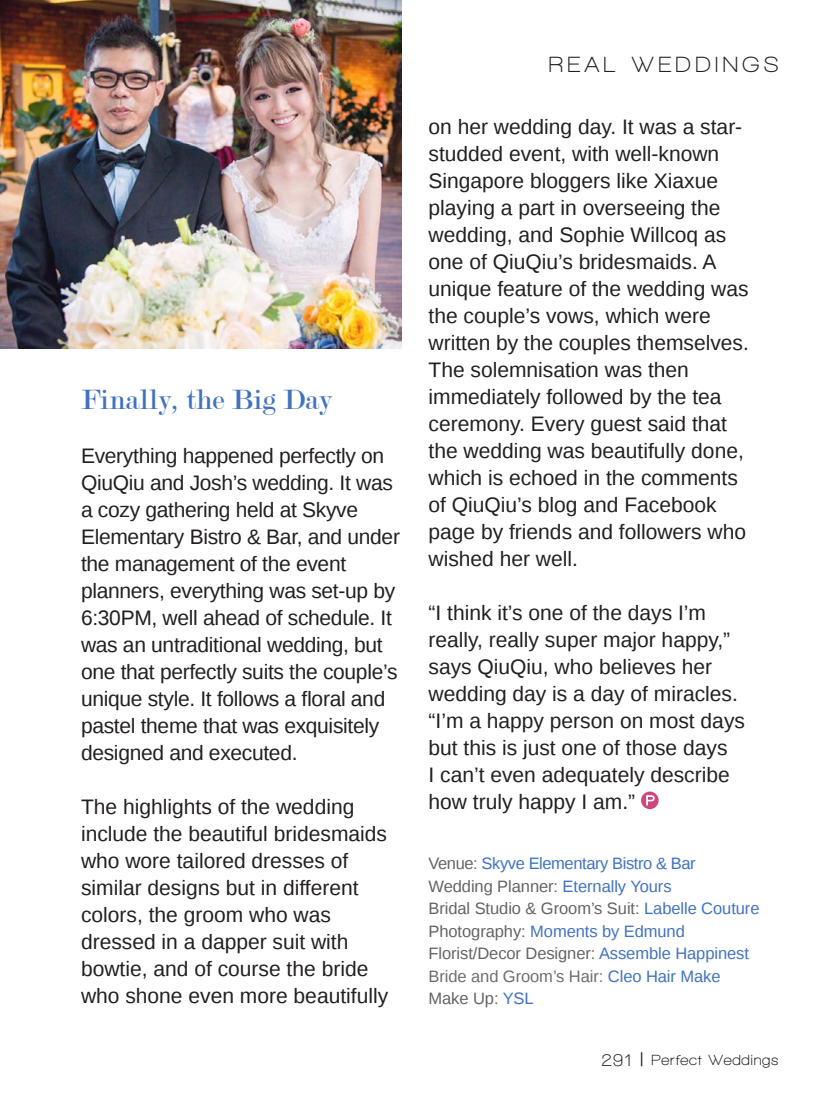
<style>
.page{position:relative;width:830px;height:1106px;background:#fff}
.page>*{position:absolute;margin:0;border:0;box-sizing:border-box;transform-origin:0 0}
.subhead{font:30px "Modern";color:#4172bf}
.t1{font:700 22.5px "Walkway";letter-spacing:.2em;color:#231f20}
.body{font:21px/27px "Liberation Sans";color:#231f20}
.body-2{font:16.5px "Liberation Sans";letter-spacing:-.005em;color:#636366}
.body-3{font:16.5px "Liberation Sans";letter-spacing:-.005em;color:#6c6d70}
.body-4{font:16.5px "Liberation Sans";letter-spacing:-.025em;color:#4172bf}
.body-5{font:16.5px "Liberation Sans";letter-spacing:-.005em;color:#4172bf}
.t2{font:700 15px "Walkway";letter-spacing:.05em;color:#231f20}
.s1{color:#636366}
.s2{color:#4172bf}
.s3{font-size:18px}
.s4{font-family:"Liberation Sans";font-weight:400}
</style>
<div class="page">
<img style="left:1px;top:0;width:400px;height:349px">
<img style="left:0;top:0;width:1px;height:244px">
<img style="left:0;top:237px;width:1px;height:231px">
<div style="left:641px;top:792px;width:17px;height:17px;background:#d0467e;border-radius:50%"></div>
<svg style="left:646px;top:795px;width:8px;height:11px"></svg>
<p class="subhead" style="left:81px;top:384px;width:253px">Finally, the Big Day</p>
<p class="body" style="left:81px;top:443px;width:320px">Everything happened perfectly on<br>QiuQiu and Josh’s wedding. It was a cozy gathering held at Skyve<br>Elementary Bistro &amp; Bar, and under the management of the event planners, everything was set-up by<br>6:30PM, well ahead of schedule. It was an untraditional wedding, but one that perfectly suits the couple’s unique style. It follows a floral and pastel theme that was exquisitely designed and executed.</p>
<p class="body" style="left:81px;top:794px;width:308px">The highlights of the wedding include the beautiful bridesmaids who wore tailored dresses of similar designs but in different colors, the groom who was dressed in a dapper suit with bowtie, and of course the bride who shone even more beautifully</p>
<p class="t1" style="left:548px;top:52px;width:231px">REAL WEDDINGS</p>
<p class="body" style="left:428px;top:114px;width:322px">on her wedding day. It was a star&shy;studded event, with well-known<br>Singapore bloggers like Xiaxue playing a part in overseeing the wedding, and Sophie Willcoq as one of QiuQiu’s bridesmaids. A unique feature of the wedding was the couple’s vows, which were written by the couples themselves.<br>The solemnisation was then immediately followed by the tea ceremony. Every guest said that the wedding was beautifully done, which is echoed in the comments of QiuQiu’s blog and Facebook page by friends and followers who wished her well.</p>
<p class="body" style="left:428px;top:600px;width:318px">“I think it’s one of the days I’m really, really super major happy,” says QiuQiu, who believes her wedding day is a day of miracles. “I’m a happy person on most days but this is just one of those days<br>I can’t even adequately describe how truly happy I am.”</p>
<p class="body-4" style="left:428px;top:854px;width:269px"><span class="s1">Venue:</span> Skyve Elementary Bistro &amp; Bar</p>
<p class="body-2" style="left:428px;top:876px;width:244px">Wedding Planner: <span class="s2">Eternally Yours</span></p>
<p class="body-2" style="left:428px;top:899px;width:332px">Bridal Studio &amp; Groom’s Suit: <span class="s2">Labelle Couture</span></p>
<p class="body-5" style="left:428px;top:921px;width:258px"><span class="s1">Photography:</span> Moments by Edmund</p>
<p class="body-2" style="left:428px;top:944px;width:322px">Florist/Decor Designer: <span class="s2">Assemble Happinest</span></p>
<p class="body-3" style="left:428px;top:966px;width:293px">Bride and Groom’s Hair: <span class="s2">Cleo Hair Make</span></p>
<p class="body-2" style="left:428px;top:989px;width:107px">Make Up: <span class="s2">YSL</span></p>
<p class="t2" style="left:601px;top:1052px;width:178px"><span class="s3">291</span> <span class="s4">|</span> Perfect Weddings</p>
</div>
